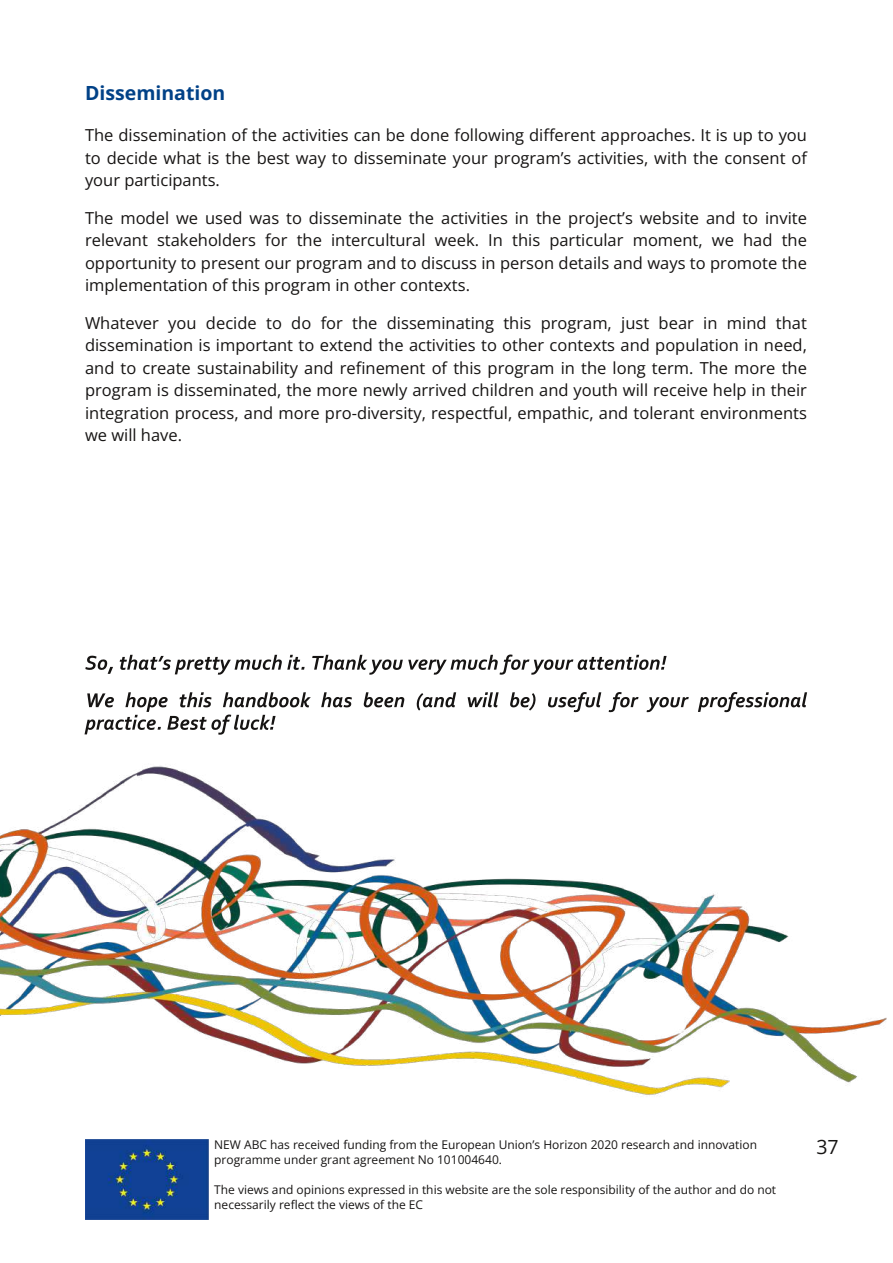
<style>
.page{position:relative;width:893px;height:1263px;background:#fff}
.page>*{position:absolute;margin:0;border:0;box-sizing:border-box;transform-origin:0 0}
.t1{font:700 19.5px "Open Sans";color:#004187}
.t2{font:19.5px "Open Sans";color:#161413}
.t3{font:16.5px/22.5px "Open Sans";color:#161413;text-align:justify}
.t4{font:12px/15px "Open Sans";color:#161413}
</style>
<div class="page">
<img style="left:85px;top:1208px;width:124px;height:12px">
<svg style="left:85px;top:656px;width:28px;height:18px"></svg>
<svg style="left:120px;top:655px;width:185px;height:20px"></svg>
<svg style="left:312px;top:654px;width:355px;height:21px"></svg>
<svg style="left:321px;top:692px;width:31px;height:15px"></svg>
<svg style="left:364px;top:692px;width:40px;height:15px"></svg>
<svg style="left:417px;top:692px;width:39px;height:19px"></svg>
<svg style="left:468px;top:692px;width:31px;height:15px"></svg>
<svg style="left:510px;top:692px;width:25px;height:19px"></svg>
<svg style="left:548px;top:692px;width:53px;height:20px"></svg>
<svg style="left:609px;top:692px;width:29px;height:20px"></svg>
<svg style="left:647px;top:697px;width:42px;height:15px"></svg>
<svg style="left:698px;top:692px;width:109px;height:20px"></svg>
<svg style="left:85px;top:692px;width:226px;height:43px"></svg>
<img style="left:0;top:766px;width:886px;height:442px">
<p class="t1" style="left:85px;top:79px;width:142px">Dissemination</p>
<p class="t3" style="left:85px;top:124px;width:723px">The dissemination of the activities can be done following different approaches. It is up to you to decide what is the best way to disseminate your program’s activities, with the consent of your participants.</p>
<p class="t3" style="left:85px;top:206px;width:723px">The model we used was to disseminate the activities in the project’s website and to invite relevant stakeholders for the intercultural week. In this particular moment, we had the opportunity to present our program and to discuss in person details and ways to promote the implementation of this program in other contexts.</p>
<p class="t3" style="left:85px;top:311px;width:723px">Whatever you decide to do for the disseminating this program, just bear in mind that dissemination is important to extend the activities to other contexts and population in need, and to create sustainability and refinement of this program in the long term. The more the program is disseminated, the more newly arrived children and youth will receive help in their integration process, and more pro-diversity, respectful, empathic, and tolerant environments we will have.</p>
<p class="t4" style="left:214px;top:1137px;width:544px">NEW ABC has received funding from the European Union’s Horizon 2020 research and innovation programme under grant agreement No 101004640.</p>
<p class="t4" style="left:214px;top:1182px;width:563px">The views and opinions expressed in this website are the sole responsibility of the author and do not necessarily reflect the views of the EC</p>
<p class="t2" style="left:816px;top:1133px;width:24px">37</p>
</div>
